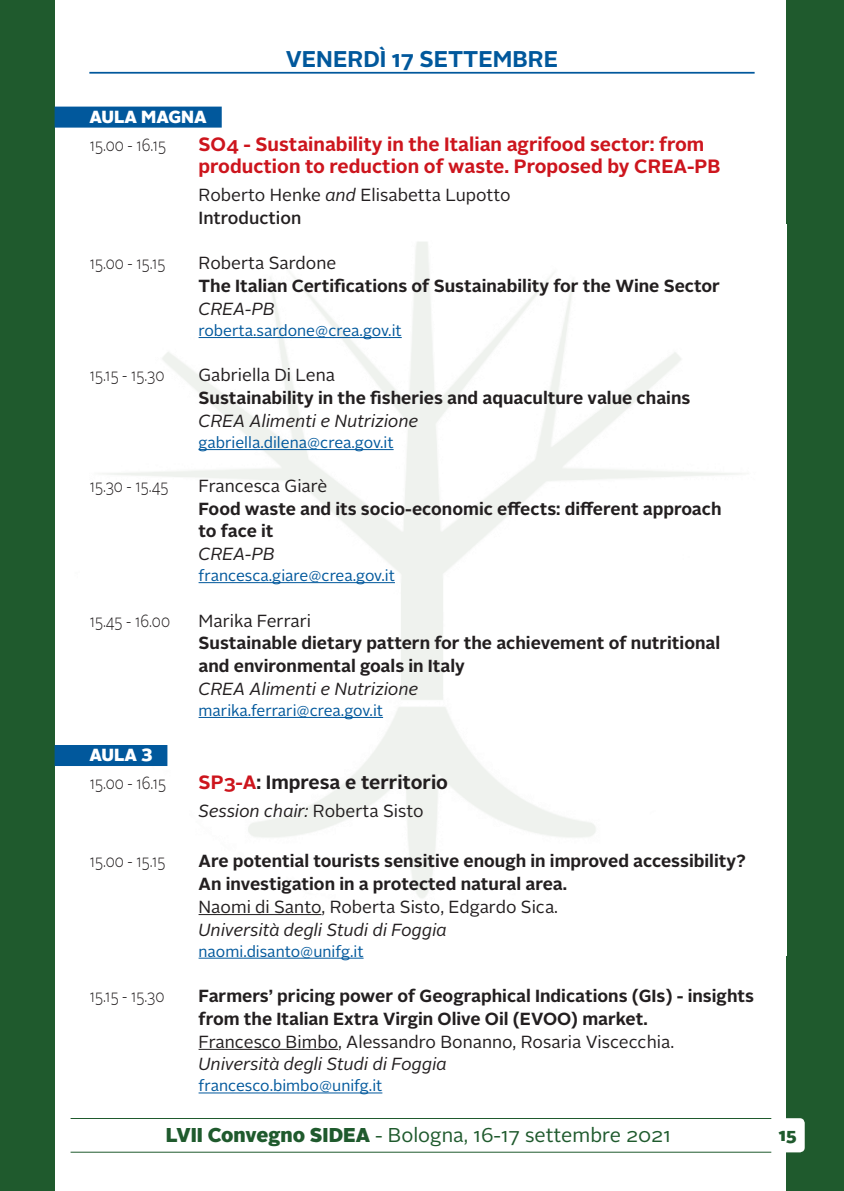
<style>
.page{position:relative;width:844px;height:1191px;background:#fff}
.page>*{position:absolute;margin:0;border:0;box-sizing:border-box;transform-origin:0 0}
.t1{font:700 22.75px "Alright Sans";color:#01589c}
.t2{font:19.95px "Alright Sans";color:#1f5a2d}
.t3{font:700 19.25px/22.8px "Alright Sans";color:#cd151d}
.t4{font:700 19.25px "Alright Sans";color:#231f20}
.t5{font:700 17.5px/22.8px "Alright Sans";color:#231f20}
.t6{font:17.5px/22.8px "Alright Sans";color:#231f20}
.t7{font:italic 17.5px "Alright Sans";color:#231f20}
.t8{font:300 17.5px/27.7px "Alright Sans";letter-spacing:-.005em;color:#231f20;scale:.8 1}
.t9{font:900 17.5px "Alright Sans";color:#fff}
.t10{font:900 17.5px "Alright Sans";color:#1f5a2d}
.t11{font:15.75px "Alright Sans";color:#01589c}
.s1{font-style:italic}
.s2{font-weight:500}
.s3{font-weight:900;color:#fff}
.s4{font-weight:900;font-size:18.03px;color:#fff}
.s5{color:#cd151d}
.s6{font-style:normal}
.s7{font-weight:900}
</style>
<div class="page">
<div style="left:0;top:0;width:843px;height:1191px;background:#1f5a2d"></div>
<div style="left:56px;top:0;width:730px;height:1191px;background:#fff"></div>
<img style="left:102px;top:242px;width:640px;height:674px">
<hr style="left:71px;top:1118px;width:700px;height:1px;background:#1f5a2d">
<hr style="left:71px;top:1151px;width:700px;height:1px;background:#1f5a2d">
<div style="left:773px;top:1118px;width:31px;height:34px;background:#fff;border-radius:5px"></div>
<div style="left:55px;top:107px;width:167px;height:21px;background:#01589c"></div>
<hr style="left:198px;top:337px;width:203px;height:1px;background:#01589c">
<hr style="left:198px;top:449px;width:195px;height:1px;background:#01589c">
<hr style="left:198px;top:582px;width:197px;height:1px;background:#01589c">
<hr style="left:198px;top:717px;width:185px;height:1px;background:#01589c">
<div style="left:55px;top:745px;width:112px;height:21px;background:#01589c"></div>
<hr style="left:198px;top:914px;width:123px;height:1px;background:#231f20">
<hr style="left:198px;top:957px;width:165px;height:1px;background:#01589c">
<hr style="left:198px;top:1049px;width:140px;height:1px;background:#231f20">
<hr style="left:198px;top:1092px;width:184px;height:1px;background:#01589c">
<hr style="left:89px;top:72px;width:665px;height:2px;background:#01589c">
<h1 class="t1" style="left:286px;top:43px;width:274px">VENERDÌ 17 SETTEMBRE</h1>
<p class="t9" style="left:89px;top:104px;width:119px">AULA MAGNA</p>
<p class="t8" style="left:89px;top:131px;width:97px">15.00 - 16.15</p>
<p class="t3" style="left:198px;top:133px;width:523px">SO4 - Sustainability in the Italian agrifood sector: from production to reduction of waste. Proposed by CREA-PB</p>
<p class="t6" style="left:198px;top:184px;width:313px">Roberto Henke <span class="s1">and</span> Elisabetta Lupotto<br><span class="s2">Introduction</span></p>
<p class="t8" style="left:89px;top:250px;width:97px">15.00 - 15.15</p>
<p class="t6" style="left:198px;top:252px;width:139px">Roberta Sardone</p>
<p class="t5" style="left:198px;top:275px;width:523px">The Italian Certifications of Sustainability for the Wine Sector</p>
<p class="t7" style="left:198px;top:297px;width:78px">CREA-PB</p>
<p class="t11" style="left:198px;top:320px;width:205px">roberta.sardone@crea.gov.it</p>
<p class="t8" style="left:89px;top:362px;width:95px">15.15 - 15.30</p>
<p class="t6" style="left:198px;top:364px;width:138px">Gabriella Di Lena</p>
<p class="t5" style="left:198px;top:387px;width:493px">Sustainability in the fisheries and aquaculture value chains</p>
<p class="t7" style="left:198px;top:409px;width:221px">CREA Alimenti e Nutrizione</p>
<p class="t11" style="left:198px;top:432px;width:196px">gabriella.dilena@crea.gov.it</p>
<p class="t8" style="left:89px;top:472px;width:100px">15.30 - 15.45</p>
<p class="t6" style="left:198px;top:474px;width:130px">Francesca Giarè</p>
<p class="t5" style="left:198px;top:497px;width:524px">Food waste and its socio-economic effects: different approach to face it</p>
<p class="t7" style="left:198px;top:542px;width:78px">CREA-PB</p>
<p class="t11" style="left:198px;top:565px;width:198px">francesca.giare@crea.gov.it</p>
<p class="t8" style="left:89px;top:607px;width:102px">15.45 - 16.00</p>
<p class="t6" style="left:198px;top:609px;width:114px">Marika Ferrari</p>
<p class="t5" style="left:198px;top:632px;width:523px">Sustainable dietary pattern for the achievement of nutritional and environmental goals in Italy</p>
<p class="t7" style="left:198px;top:677px;width:221px">CREA Alimenti e Nutrizione</p>
<p class="t11" style="left:198px;top:699px;width:186px">marika.ferrari@crea.gov.it</p>
<p class="t8" style="left:89px;top:741px;width:97px"><span class="s3">AULA</span> <span class="s4">3<br></span>15.00 - 16.15</p>
<p class="t4" style="left:198px;top:769px;width:251px"><span class="s5">SP3-A</span>: Impresa e territorio</p>
<p class="t7" style="left:198px;top:799px;width:227px">Session chair: <span class="s6">Roberta Sisto</span></p>
<p class="t8" style="left:89px;top:847px;width:97px">15.00 - 15.15</p>
<p class="t5" style="left:198px;top:850px;width:548px">Are potential tourists sensitive enough in improved accessibility?<br>An investigation in a protected natural area.</p>
<p class="t6" style="left:198px;top:895px;width:361px">Naomi di Santo, Roberta Sisto, Edgardo Sica.</p>
<p class="t7" style="left:198px;top:917px;width:250px">Università degli Studi di Foggia</p>
<p class="t11" style="left:198px;top:940px;width:166px">naomi.disanto@unifg.it</p>
<p class="t8" style="left:89px;top:982px;width:95px">15.15 - 15.30</p>
<p class="t5" style="left:198px;top:984px;width:557px">Farmers’ pricing power of Geographical Indications (GIs) - insights from the Italian Extra Virgin Olive Oil (EVOO) market.</p>
<p class="t6" style="left:198px;top:1030px;width:477px">Francesco Bimbo, Alessandro Bonanno, Rosaria Viscecchia.</p>
<p class="t7" style="left:198px;top:1052px;width:250px">Università degli Studi di Foggia</p>
<p class="t11" style="left:198px;top:1075px;width:185px">francesco.bimbo@unifg.it</p>
<p class="t2" style="left:166px;top:1121px;width:506px"><span class="s7">LVII Convegno SIDEA</span> - Bologna, 16-17 settembre 2021</p>
<p class="t10" style="left:778px;top:1122px;width:19px">15</p>
</div>
